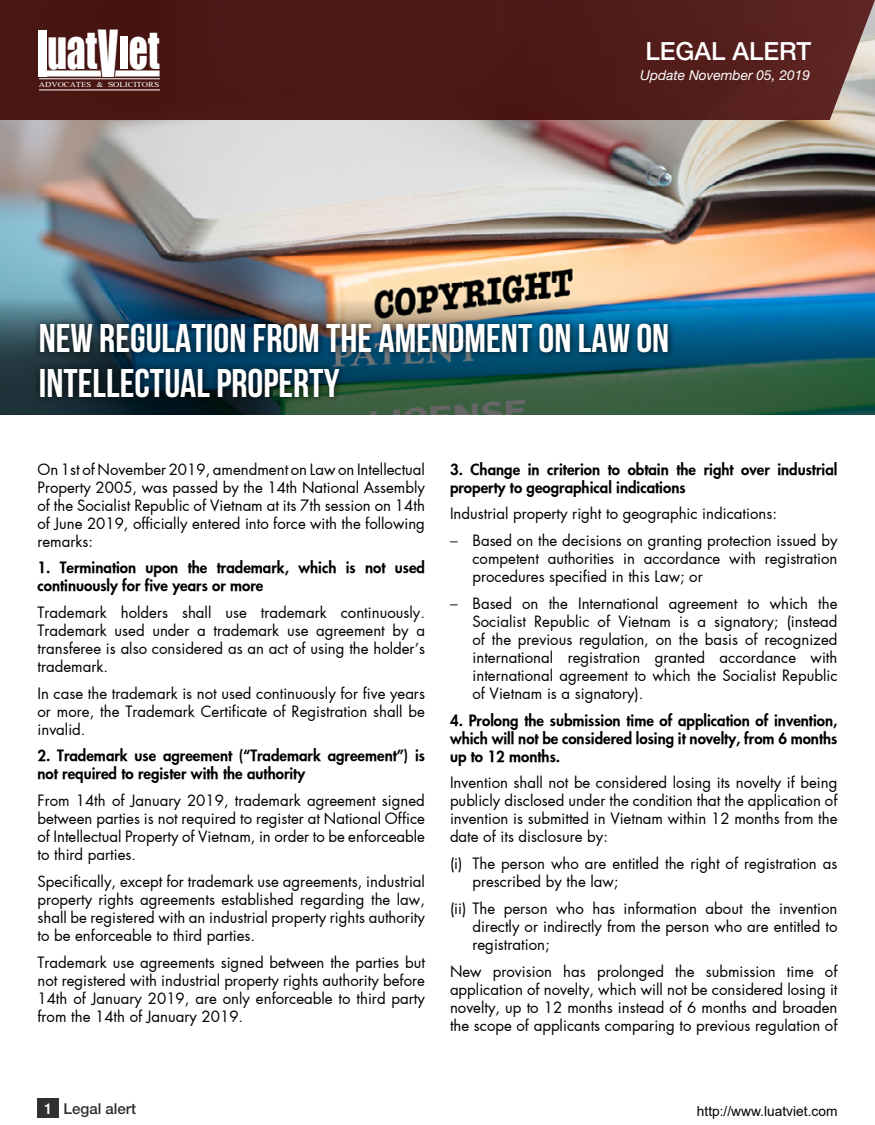
<style>
.page{position:relative;width:875px;height:1125px;background:#fff}
.page>*{position:absolute;margin:0;border:0;box-sizing:border-box;transform-origin:0 0}
.t1{font:49.38px "Impact";color:#fff;scale:.76 1}
.t2{font:40px/45px "UTM Bebas";color:#fff}
.t3{font:500 25px "Helvetica Neue LT Std";color:#fff}
.t4{font:15px/18px "SFU Futura";color:#000;text-align:justify}
.t5{font:800 15px/18px "SFU Futura";color:#000}
.t6{font:500 15px "Helvetica Neue LT Std";color:#303030}
.t7{font:13.75px "Arial";color:#000}
.t8{font:italic 13.75px "Helvetica Neue LT Std";color:#fff}
.t9{font:7.5px "Times New Roman";color:#fff;scale:1.15 1}
.s1{font-size:59.5px}
.s2{font-family:"Helvetica Neue LT Std";font-weight:300}
.s3{color:#fff}
</style>
<div class="page">
<img style="left:0;top:120px;width:875px;height:179px">
<svg style="left:0;top:0;width:875px;height:120px;background:#511f1c"></svg>
<div style="left:39px;top:30px;width:8px;height:47px;background:#fff"></div>
<svg style="left:47px;top:70px;width:54px;height:7px"></svg>
<svg style="left:115px;top:70px;width:45px;height:6px"></svg>
<div style="left:120px;top:36px;width:7px;height:33px;background:#fff"></div>
<hr style="left:39px;top:78px;width:121px;height:1px;background:#fff">
<hr style="left:39px;top:89px;width:121px;height:1px;background:#fff">
<div style="left:38px;top:1099px;width:21px;height:19px;background:#303030"></div>
<img style="left:0;top:299px;width:875px;height:116px">
<div style="left:34px;top:318px;width:641px;height:87px;background:#000;opacity:.75"></div>
<h1 class="t1" style="left:47px;top:11px;width:149px">uat<span class="s1">V</span> et</h1>
<p class="t9" style="left:39px;top:79px;width:106px">ADVOCATES &amp; SOLICITORS</p>
<h3 class="t3" style="left:645px;top:37px;width:167px">LEGAL ALERT</h3>
<p class="t8" style="left:640px;top:66px;width:171px">Update November 05, 2019</p>
<h2 class="t2" style="left:39px;top:311px;width:632px">NEW REGULATION FROM THE AMENDMENT ON LAW ON<br>INTELLECTUAL PROPERTY</h2>
<p class="t4" style="left:38px;top:459px;width:389px">On 1st of November 2019, amendment on Law on Intellectual Property 2005, was passed by the 14th National Assembly of the Socialist Republic of Vietnam at its 7th session on 14th of June 2019, officially entered into force with the following remarks:</p>
<p class="t5" style="left:38px;top:557px;width:389px">1. Termination upon the trademark, which is not used continuously for five years or more</p>
<p class="t4" style="left:38px;top:602px;width:389px">Trademark holders shall use trademark continuously.<br>Trademark used under a trademark use agreement by a transferee is also considered as an act of using the holder’s trademark.</p>
<p class="t4" style="left:38px;top:683px;width:389px">In case the trademark is not used continuously for five years or more, the Trademark Certificate of Registration shall be invalid.</p>
<p class="t5" style="left:38px;top:746px;width:389px">2. Trademark use agreement (“Trademark agreement”) is not required to register with the authority</p>
<p class="t4" style="left:38px;top:791px;width:389px">From 14th of January 2019, trademark agreement signed between parties is not required to register at National Office of Intellectual Property of Vietnam, in order to be enforceable to third parties.</p>
<p class="t4" style="left:38px;top:871px;width:389px">Specifically, except for trademark use agreements, industrial property rights agreements established regarding the law, shall be registered with an industrial property rights authority to be enforceable to third parties.</p>
<p class="t4" style="left:38px;top:952px;width:389px">Trademark use agreements signed between the parties but not registered with industrial property rights authority before 14th of January 2019, are only enforceable to third party from the 14th of January 2019.</p>
<p class="t5" style="left:450px;top:459px;width:389px">3. Change in criterion to obtain the right over industrial property to geographical indications</p>
<p class="t4" style="left:450px;top:504px;width:329px">Industrial property right to geographic indications:</p>
<p class="t4" style="left:472px;top:531px;width:366px;text-indent:-22px"><span class="s2">–</span> Based on the decisions on granting protection issued by competent authorities in accordance with registration procedures specified in this Law; or</p>
<p class="t4" style="left:472px;top:593px;width:367px;text-indent:-22px"><span class="s2">–</span> Based on the International agreement to which the Socialist Republic of Vietnam is a signatory; (instead of the previous regulation, on the basis of recognized international registration granted accordance with international agreement to which the Socialist Republic of Vietnam is a signatory).</p>
<p class="t5" style="left:450px;top:710px;width:389px;text-align:justify">4. Prolong the submission time of application of invention, which will not be considered losing it novelty, from 6 months up to 12 months.</p>
<p class="t4" style="left:450px;top:773px;width:389px">Invention shall not be considered losing its novelty if being publicly disclosed under the condition that the application of invention is submitted in Vietnam within 12 months from the date of its disclosure by:</p>
<p class="t4" style="left:472px;top:854px;width:366px;text-indent:-22px">(i) The person who are entitled the right of registration as prescribed by the law;</p>
<p class="t4" style="left:472px;top:898px;width:367px;text-indent:-22px">(ii) The person who has information about the invention directly or indirectly from the person who are entitled to registration;</p>
<p class="t4" style="left:450px;top:961px;width:389px">New provision has prolonged the submission time of application of novelty, which will not be considered losing it novelty, up to 12 months instead of 6 months and broaden the scope of applicants comparing to previous regulation of</p>
<p class="t6" style="left:44px;top:1100px;width:94px"><span class="s3">1</span> Legal alert</p>
<p class="t7" style="left:697px;top:1101px;width:142px">http://www.luatviet.com</p>
</div>
